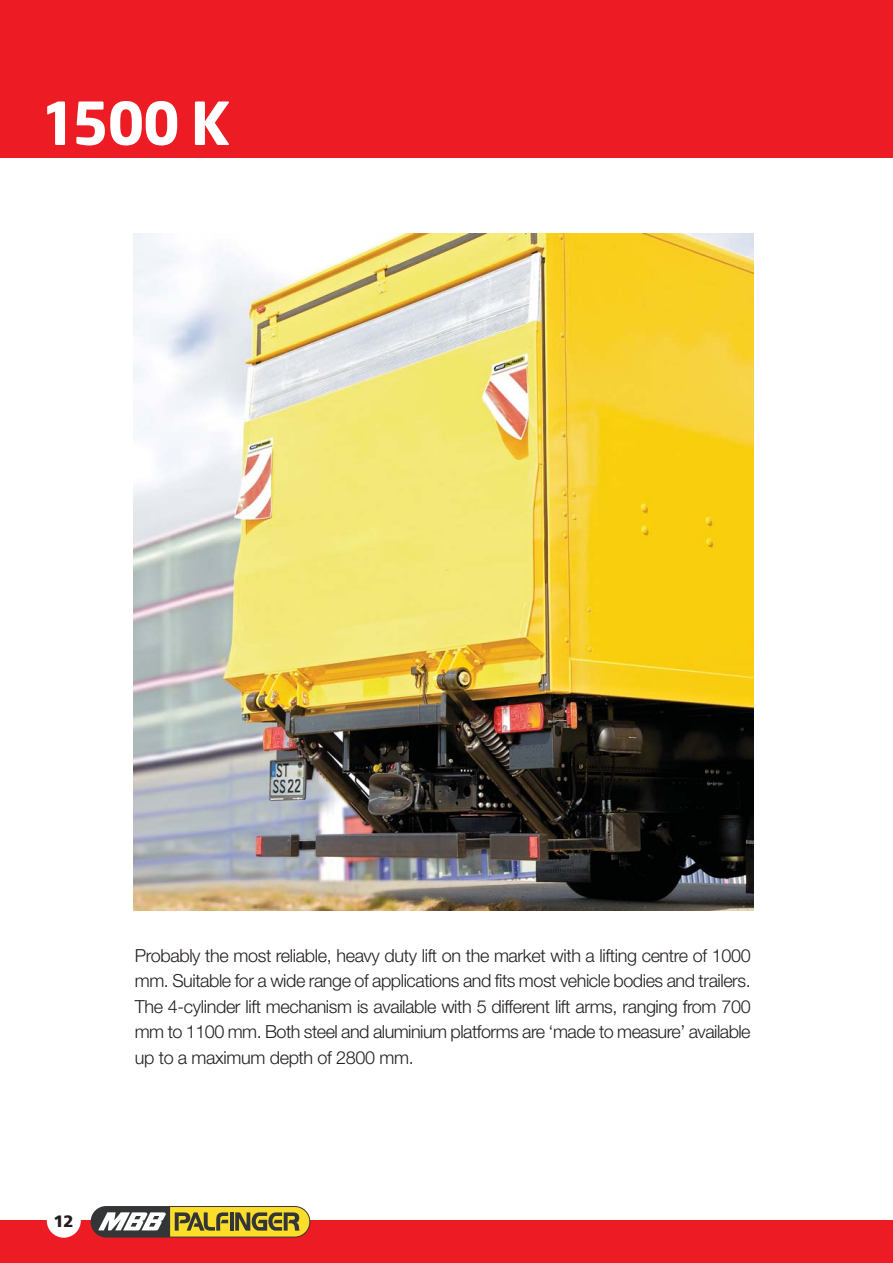
<style>
.page{position:relative;width:893px;height:1263px;background:#fff}
.page>*{position:absolute;margin:0;border:0;box-sizing:border-box;transform-origin:0 0}
.t1{font:700 58.5px "Neo Sans Two";color:#fff}
.t2{font:300 18px/25.5px "Helvetica Neue";letter-spacing:-.03em;color:#231f20;text-align:justify}
.t3{font:900 16.5px "Frutiger";color:#231f20}
</style>
<div class="page">
<div style="left:0;top:0;width:893px;height:157px;background:#ed1c24"></div>
<div style="left:0;top:1220px;width:893px;height:43px;background:#ed1c24"></div>
<div style="left:47px;top:1204px;width:34px;height:34px;background:#fff;border-radius:50%"></div>
<svg style="left:91px;top:1206px;width:219px;height:31px;background:#a2944d"></svg>
<img style="left:134px;top:234px;width:619px;height:676px">
<h1 class="t1" style="left:43px;top:100px;width:189px">1500 K</h1>
<p class="t3" style="left:54px;top:1214px;width:21px">12</p>
<p class="t2" style="left:135px;top:944px;width:617px">Probably the most reliable, heavy duty lift on the market with a lifting centre of 1000 mm. Suitable for a wide range of applications and fits most vehicle bodies and trailers.<br>The 4-cylinder lift mechanism is available with 5 different lift arms, ranging from 700 mm to 1100 mm. Both steel and aluminium platforms are ‘made to measure’ available up to a maximum depth of 2800 mm.</p>
</div>
